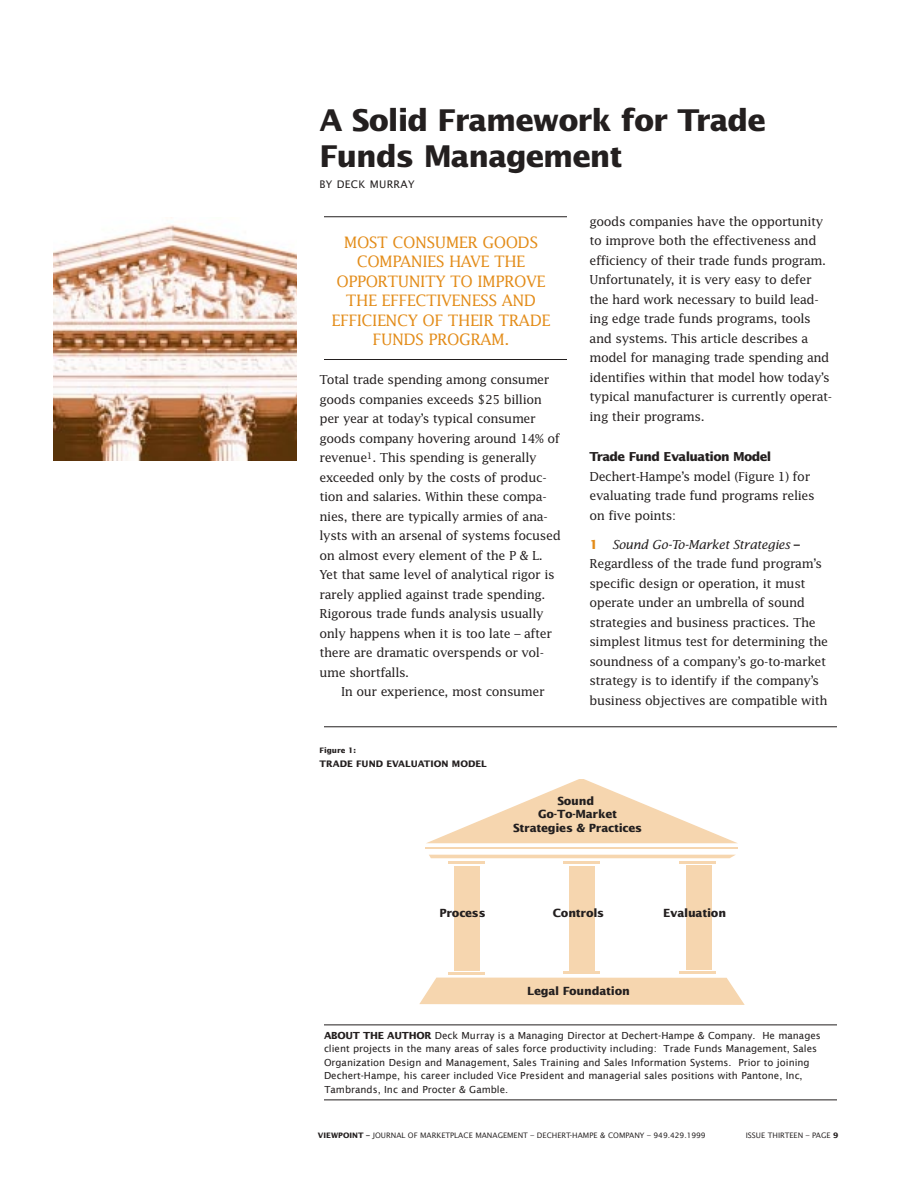
<style>
.page{position:relative;width:918px;height:1188px;background:#fff}
.page>*{position:absolute;margin:0;border:0;box-sizing:border-box;transform-origin:0 0}
.t1{font:700 30px/36px "Lucida Sans";letter-spacing:-.035em;color:#231f1f}
.t2{font:15.75px/19.5px "Lucida";letter-spacing:-.03em;color:#e38c19;text-align:center}
.t3{font:12.3px/19.5px "Lucida";letter-spacing:-.03em;color:#231f1f}
.t4{font:700 12.3px "Lucida Sans";letter-spacing:-.05em;color:#231f1f}
.t5{font:700 11.25px/13.5px "Lucida Sans";letter-spacing:-.02em;color:#231f1f;text-align:center}
.t6{font:10.5px "Lucida Sans";letter-spacing:.03em;color:#231f1f}
.t7{font:9.75px/13.5px "Lucida Sans";color:#231f1f}
.t8{font:700 9px "Lucida Sans";color:#231f1f}
.t9{font:7.5px "Lucida Sans";color:#231f1f}
.t10{font:700 7.5px "Lucida Sans";color:#231f1f}
.s1{font-family:"Lucida Sans";font-weight:700;color:#e38c19}
.s2{font-style:italic}
.s3{font-weight:700}
</style>
<div class="page">
<hr style="left:324px;top:216px;width:243px;height:1px;background:#231f1f">
<hr style="left:324px;top:359px;width:243px;height:1px;background:#231f1f">
<hr style="left:324px;top:1025px;width:513px;height:1px;background:#231f1f">
<hr style="left:324px;top:1100px;width:513px;height:1px;background:#231f1f">
<svg style="left:425px;top:843px;width:313px;height:135px"></svg>
<hr style="left:426px;top:848px;width:312px;height:1px;background:#f6d6af">
<svg style="left:429px;top:855px;width:307px;height:3px"></svg>
<div style="left:686px;top:865px;width:25px;height:105px;background:#f6d6af"></div>
<hr style="left:679px;top:861px;width:37px;height:2px;background:#f6d6af">
<hr style="left:679px;top:971px;width:37px;height:2px;background:#f6d6af">
<div style="left:569px;top:866px;width:25px;height:104px;background:#f6d6af"></div>
<hr style="left:564px;top:861px;width:36px;height:3px;background:#f6d6af">
<hr style="left:564px;top:972px;width:36px;height:2px;background:#f6d6af">
<div style="left:455px;top:866px;width:25px;height:105px;background:#f6d6af"></div>
<hr style="left:448px;top:862px;width:37px;height:2px;background:#f6d6af">
<hr style="left:448px;top:972px;width:37px;height:2px;background:#f6d6af">
<svg style="left:427px;top:779px;width:310px;height:64px"></svg>
<svg style="left:419px;top:978px;width:326px;height:27px;background:#f6d9b4"></svg>
<hr style="left:437px;top:978px;width:290px;height:1px;background:#f6d6af">
<hr style="left:324px;top:726px;width:513px;height:1px;background:#231f1f">
<img style="left:54px;top:217px;width:243px;height:243px">
<h1 class="t1" style="left:319px;top:104px;width:448px">A Solid Framework for Trade<br>Funds Management</h1>
<p class="t6" style="left:319px;top:180px;width:97px">BY DECK MURRAY</p>
<p class="t2" style="left:332px;top:233px;width:220px">MOST CONSUMER GOODS<br>COMPANIES HAVE THE<br>OPPORTUNITY TO IMPROVE<br>THE EFFECTIVENESS AND<br>EFFICIENCY OF THEIR TRADE<br>FUNDS PROGRAM.</p>
<p class="t3" style="left:319px;top:371px;width:243px">Total trade spending among consumer goods companies exceeds $25 billion per year at today’s typical consumer goods company hovering around 14% of revenue<sup>1</sup>. This spending is generally exceeded only by the costs of produc&shy;tion and salaries. Within these compa&shy;nies, there are typically armies of ana&shy;lysts with an arsenal of systems focused on almost every element of the P &amp; L.<br>Yet that same level of analytical rigor is rarely applied against trade spending.<br>Rigorous trade funds analysis usually only happens when it is too late – after there are dramatic overspends or vol&shy;ume shortfalls.</p>
<p class="t3" style="left:341px;top:683px;width:205px">In our experience, most consumer</p>
<p class="t10" style="left:319px;top:747px;width:38px">Figure 1:</p>
<p class="t8" style="left:319px;top:760px;width:169px">TRADE FUND EVALUATION MODEL</p>
<p class="t3" style="left:590px;top:212px;width:244px">goods companies have the opportunity to improve both the effectiveness and efficiency of their trade funds program.<br>Unfortunately, it is very easy to defer the hard work necessary to build lead&shy;ing edge trade funds programs, tools and systems. This article describes a model for managing trade spending and identifies within that model how today’s typical manufacturer is currently operat&shy;ing their programs.</p>
<p class="t4" style="left:590px;top:452px;width:183px">Trade Fund Evaluation Model</p>
<p class="t3" style="left:590px;top:467px;width:227px">Dechert-Hampe’s model (Figure 1) for evaluating trade fund programs relies on five points:</p>
<p class="t3" style="left:590px;top:536px;width:240px"><span class="s1">1</span> <span class="s2">Sound Go-To-Market Strategies</span> <span class="s3">– </span>Regardless of the trade fund program’s specific design or operation, it must operate under an umbrella of sound strategies and business practices. The simplest litmus test for determining the soundness of a company’s go-to-market strategy is to identify if the company’s business objectives are compatible with</p>
<p class="t5" style="left:513px;top:795px;width:131px">Sound<br>Go-To-Market<br>Strategies &amp; Practices</p>
<p class="t5" style="left:439px;top:907px;width:48px">Process</p>
<p class="t5" style="left:553px;top:907px;width:53px">Controls</p>
<p class="t5" style="left:527px;top:985px;width:104px">Legal Foundation</p>
<p class="t5" style="left:663px;top:907px;width:65px">Evaluation</p>
<p class="t7" style="left:324px;top:1029px;width:498px"><span class="s3">ABOUT THE AUTHOR</span> Deck Murray is a Managing Director at Dechert-Hampe &amp; Company. He manages client projects in the many areas of sales force productivity including: Trade Funds Management, Sales Organization Design and Management, Sales Training and Sales Information Systems. Prior to joining Dechert-Hampe, his career included Vice President and managerial sales positions with Pantone, Inc, Tambrands, Inc and Procter &amp; Gamble.</p>
<p class="t9" style="left:318px;top:1132px;width:389px"><span class="s3">VIEWPOINT –</span> JOURNAL OF MARKETPLACE MANAGEMENT – DECHERT-HAMPE &amp; COMPANY – 949.429.1999</p>
<p class="t9" style="left:746px;top:1132px;width:94px">ISSUE THIRTEEN – PAGE <span class="s3">9</span></p>
</div>
